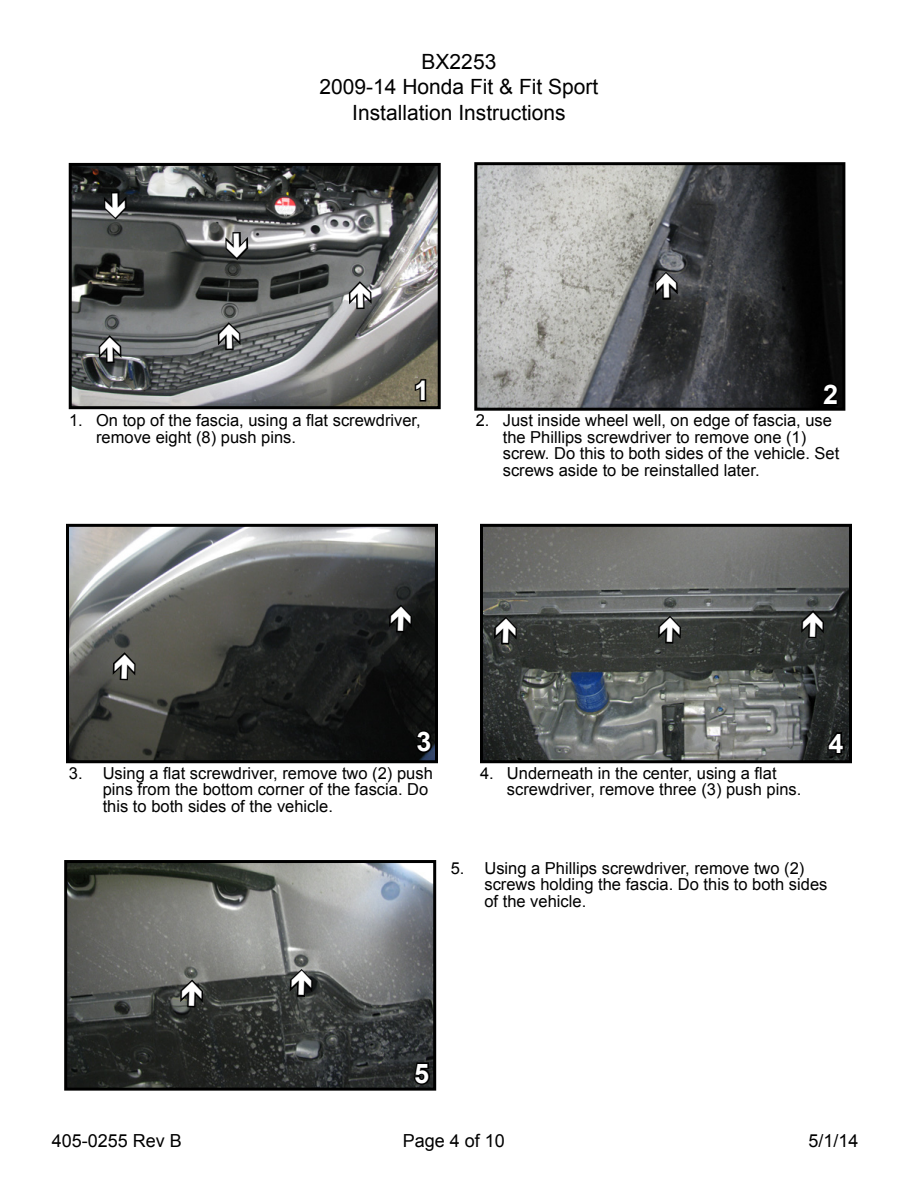
<style>
.page{position:relative;width:918px;height:1188px;background:#fff}
.page>*{position:absolute;margin:0;border:0;box-sizing:border-box;transform-origin:0 0}
.t1{font:700 27px "Arial";color:#fff}
.t2{font:21px/25.2px "Arial";color:#000;text-align:center}
.t3{font:18px "Arial";color:#000}
.t4{font:16.5px/16.5px "Arial";color:#000}
</style>
<div class="page">
<img style="left:73px;top:167px;width:364px;height:238px">
<svg style="left:413px;top:378px;width:15px;height:25px"></svg>
<img style="left:478px;top:166px;width:363px;height:241px">
<svg style="left:820px;top:381px;width:21px;height:26px"></svg>
<img style="left:484px;top:528px;width:364px;height:231px">
<svg style="left:826px;top:729px;width:20px;height:27px"></svg>
<img style="left:70px;top:528px;width:364px;height:231px">
<svg style="left:414px;top:728px;width:20px;height:27px"></svg>
<img style="left:68px;top:864px;width:364px;height:223px">
<svg style="left:412px;top:1061px;width:20px;height:25px"></svg>
<div style="left:69px;top:163px;width:372px;height:246px;border:3px solid #000"></div>
<div style="left:474px;top:162px;width:371px;height:249px;border:3px solid #000"></div>
<div style="left:66px;top:524px;width:372px;height:239px;border:3px solid #000"></div>
<div style="left:480px;top:524px;width:372px;height:239px;border:3px solid #000"></div>
<div style="left:64px;top:860px;width:372px;height:231px;border:3px solid #000"></div>
<svg style="left:101px;top:190px;width:28px;height:32px"></svg>
<svg style="left:223px;top:231px;width:27px;height:31px"></svg>
<svg style="left:96px;top:333px;width:28px;height:32px"></svg>
<svg style="left:215px;top:320px;width:28px;height:32px"></svg>
<svg style="left:347px;top:279px;width:27px;height:32px"></svg>
<svg style="left:656px;top:614px;width:28px;height:31px"></svg>
<svg style="left:111px;top:650px;width:27px;height:32px"></svg>
<svg style="left:387px;top:603px;width:28px;height:31px"></svg>
<svg style="left:492px;top:615px;width:28px;height:31px"></svg>
<svg style="left:799px;top:608px;width:28px;height:32px"></svg>
<svg style="left:653px;top:270px;width:27px;height:31px"></svg>
<svg style="left:178px;top:977px;width:28px;height:32px"></svg>
<svg style="left:288px;top:967px;width:27px;height:32px"></svg>
<p class="t2" style="left:320px;top:50px;width:280px">BX2253<br>2009-14 Honda Fit &amp; Fit Sport<br>Installation Instructions</p>
<h1 class="t1" style="left:414px;top:373px;width:17px">1</h1>
<h1 class="t1" style="left:823px;top:377px;width:17px">2</h1>
<p class="t4" style="left:503px;top:413px;width:338px;text-indent:-27px">2. Just inside wheel well, on edge of fascia, use the Phillips screwdriver to remove one (1) screw. Do this to both sides of the vehicle. Set screws aside to be reinstalled later.</p>
<p class="t4" style="left:96px;top:413px;width:326px;text-indent:-27px">1. On top of the fascia, using a flat screwdriver, remove eight (8) push pins.</p>
<h1 class="t1" style="left:417px;top:724px;width:17px">3</h1>
<p class="t4" style="left:103px;top:765px;width:332px;text-indent:-34px">3. Using a flat screwdriver, remove two (2) push pins from the bottom corner of the fascia. Do this to both sides of the vehicle.</p>
<p class="t4" style="left:507px;top:765px;width:296px;text-indent:-27px">4. Underneath in the center, using a flat screwdriver, remove three (3) push pins.</p>
<h1 class="t1" style="left:829px;top:725px;width:17px">4</h1>
<p class="t4" style="left:484px;top:860px;width:344px;text-indent:-34px">5. Using a Phillips screwdriver, remove two (2) screws holding the fascia. Do this to both sides of the vehicle.</p>
<h1 class="t1" style="left:414px;top:1055px;width:17px">5</h1>
<p class="t3" style="left:52px;top:1129px;width:132px">405-0255 Rev B</p>
<p class="t3" style="left:403px;top:1129px;width:104px">Page 4 of 10</p>
<p class="t3" style="left:808px;top:1129px;width:52px">5/1/14</p>
</div>
